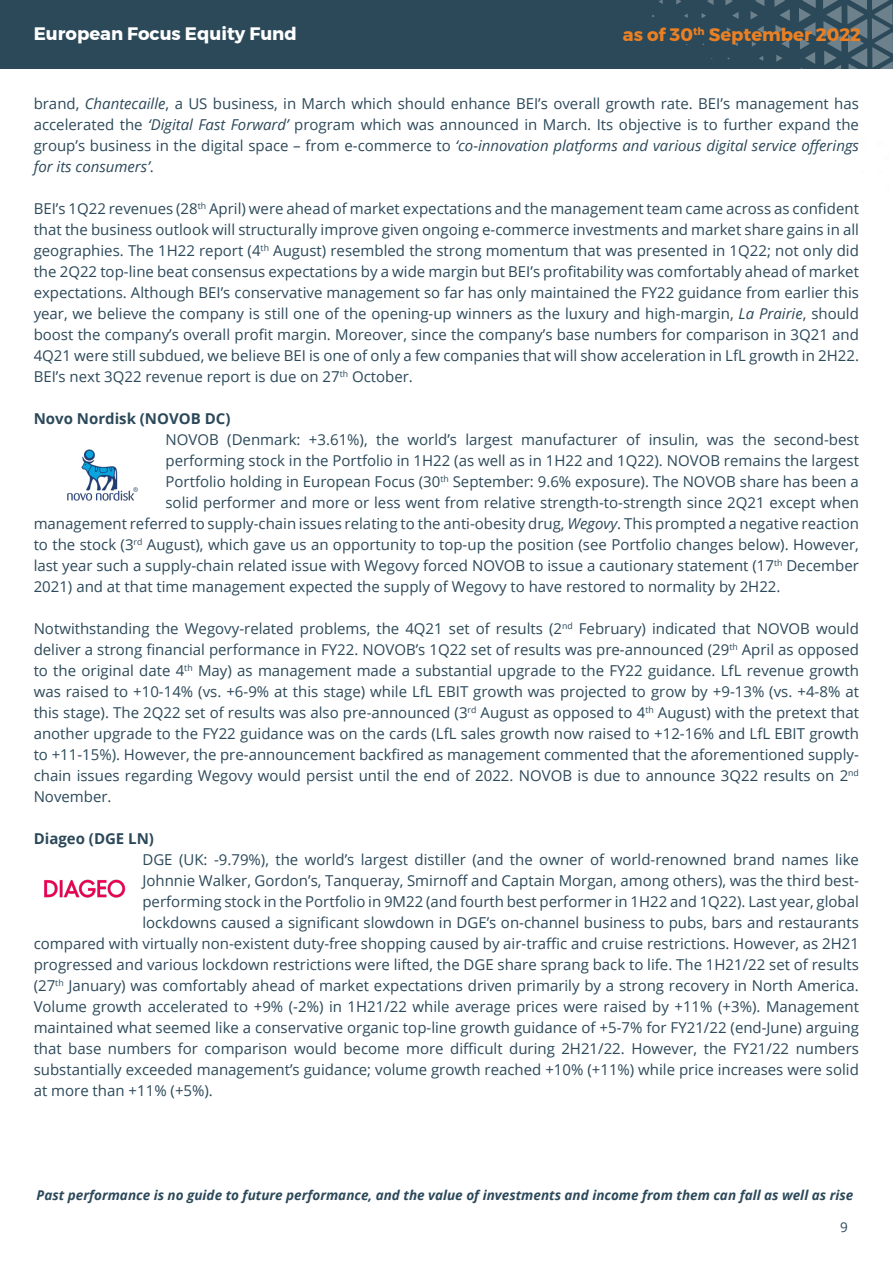
<style>
.page{position:relative;width:893px;height:1263px;background:#fff}
.page>*{position:absolute;margin:0;border:0;box-sizing:border-box;transform-origin:0 0}
.t1{font:700 18px "Montserrat";color:#fff}
.t2{font:700 18px "Montserrat";color:#eb8023}
.t3{font:15px/21px "Open Sans";color:#2c495a;text-align:justify}
.t4{font:700 15px "Open Sans";color:#2c495a}
.t5{font:italic 700 13.5px "Open Sans";color:#2c495a}
.t6{font:13.5px "Open Sans";color:#2c495a}
.s1{font-style:italic}
</style>
<div class="page">
<div style="left:0;top:0;width:893px;height:69px;background:#2c4959"></div>
<svg style="left:684px;top:14px;width:4px;height:4px"></svg>
<svg style="left:701px;top:13px;width:5px;height:5px"></svg>
<svg style="left:659px;top:0;width:4px;height:4px"></svg>
<svg style="left:676px;top:0;width:5px;height:5px"></svg>
<svg style="left:707px;top:0;width:7px;height:5px"></svg>
<svg style="left:727px;top:27px;width:4px;height:5px"></svg>
<svg style="left:725px;top:0;width:8px;height:5px"></svg>
<svg style="left:732px;top:12px;width:7px;height:7px"></svg>
<svg style="left:752px;top:41px;width:4px;height:6px"></svg>
<svg style="left:759px;top:56px;width:4px;height:5px"></svg>
<svg style="left:757px;top:26px;width:7px;height:7px"></svg>
<svg style="left:776px;top:55px;width:6px;height:7px"></svg>
<svg style="left:750px;top:0;width:14px;height:19px"></svg>
<svg style="left:774px;top:0;width:16px;height:48px"></svg>
<svg style="left:799px;top:0;width:17px;height:69px"></svg>
<svg style="left:823px;top:0;width:70px;height:69px"></svg>
<img style="left:67px;top:449px;width:71px;height:51px">
<img style="left:44px;top:879px;width:82px;height:19px">
<p class="t1" style="left:34px;top:20px;width:265px">European Focus Equity Fund</p>
<p class="t2" style="left:623px;top:20px;width:240px">as of 30<sup>th</sup> September 2022</p>
<p class="t3" style="left:34px;top:93px;width:827px">brand, <span class="s1">Chantecaille</span>, a US business, in March which should enhance BEI’s overall growth rate. BEI’s management has accelerated the <span class="s1">‘Digital Fast Forward’</span> program which was announced in March. Its objective is to further expand the group’s business in the digital space – from e-commerce to <span class="s1">‘co-innovation platforms and various digital service offerings for its consumers’</span>.</p>
<p class="t3" style="left:34px;top:198px;width:827px">BEI’s 1Q22 revenues (28<sup>th</sup> April) were ahead of market expectations and the management team came across as confident that the business outlook will structurally improve given ongoing e-commerce investments and market share gains in all geographies. The 1H22 report (4<sup>th</sup> August) resembled the strong momentum that was presented in 1Q22; not only did the 2Q22 top-line beat consensus expectations by a wide margin but BEI’s profitability was comfortably ahead of market expectations. Although BEI’s conservative management so far has only maintained the FY22 guidance from earlier this year, we believe the company is still one of the opening-up winners as the luxury and high-margin, <span class="s1">La Prairie</span>, should boost the company’s overall profit margin. Moreover, since the company’s base numbers for comparison in 3Q21 and 4Q21 were still subdued, we believe BEI is one of only a few companies that will show acceleration in LfL growth in 2H22.<br>BEI’s next 3Q22 revenue report is due on 27<sup>th</sup> October.</p>
<p class="t4" style="left:34px;top:408px;width:198px">Novo Nordisk (NOVOB DC)</p>
<p class="t3" style="left:165px;top:429px;width:695px">NOVOB (Denmark: +3.61%), the world’s largest manufacturer of insulin, was the second-best</p>
<p class="t3" style="left:165px;top:450px;width:695px">performing stock in the Portfolio in 1H22 (as well as in 1H22 and 1Q22). NOVOB remains the largest</p>
<p class="t3" style="left:165px;top:471px;width:695px">Portfolio holding in European Focus (30<sup>th</sup> September: 9.6% exposure). The NOVOB share has been a</p>
<p class="t3" style="left:165px;top:492px;width:695px">solid performer and more or less went from relative strength-to-strength since 2Q21 except when</p>
<p class="t3" style="left:34px;top:513px;width:827px">management referred to supply-chain issues relating to the anti-obesity drug, <span class="s1">Wegovy</span>. This prompted a negative reaction</p>
<p class="t3" style="left:34px;top:534px;width:827px">to the stock (3<sup>rd</sup> August), which gave us an opportunity to top-up the position (see Portfolio changes below). However,</p>
<p class="t3" style="left:34px;top:555px;width:827px">last year such a supply-chain related issue with Wegovy forced NOVOB to issue a cautionary statement (17<sup>th</sup> December</p>
<p class="t3" style="left:34px;top:576px;width:748px">2021) and at that time management expected the supply of Wegovy to have restored to normality by 2H22.</p>
<p class="t3" style="left:34px;top:618px;width:827px">Notwithstanding the Wegovy-related problems, the 4Q21 set of results (2<sup>nd</sup> February) indicated that NOVOB would deliver a strong financial performance in FY22. NOVOB’s 1Q22 set of results was pre-announced (29<sup>th</sup> April as opposed to the original date 4<sup>th</sup> May) as management made a substantial upgrade to the FY22 guidance. LfL revenue growth was raised to +10-14% (vs. +6-9% at this stage) while LfL EBIT growth was projected to grow by +9-13% (vs. +4-8% at this stage). The 2Q22 set of results was also pre-announced (3<sup>rd</sup> August as opposed to 4<sup>th</sup> August) with the pretext that another upgrade to the FY22 guidance was on the cards (LfL sales growth now raised to +12-16% and LfL EBIT growth to +11-15%). However, the pre-announcement backfired as management commented that the aforementioned supply&shy;chain issues regarding Wegovy would persist until the end of 2022. NOVOB is due to announce 3Q22 results on 2<sup>nd </sup>November.</p>
<p class="t4" style="left:34px;top:828px;width:122px">Diageo (DGE LN)</p>
<p class="t3" style="left:142px;top:849px;width:718px">DGE (UK: -9.79%), the world’s largest distiller (and the owner of world-renowned brand names like</p>
<p class="t3" style="left:142px;top:870px;width:718px">Johnnie Walker, Gordon’s, Tanqueray, Smirnoff and Captain Morgan, among others), was the third best-</p>
<p class="t3" style="left:142px;top:891px;width:718px">performing stock in the Portfolio in 9M22 (and fourth best performer in 1H22 and 1Q22). Last year, global</p>
<p class="t3" style="left:142px;top:912px;width:718px">lockdowns caused a significant slowdown in DGE’s on-channel business to pubs, bars and restaurants</p>
<p class="t3" style="left:34px;top:933px;width:827px">compared with virtually non-existent duty-free shopping caused by air-traffic and cruise restrictions. However, as 2H21</p>
<p class="t3" style="left:34px;top:954px;width:827px">progressed and various lockdown restrictions were lifted, the DGE share sprang back to life. The 1H21/22 set of results</p>
<p class="t3" style="left:34px;top:975px;width:827px">(27<sup>th</sup> January) was comfortably ahead of market expectations driven primarily by a strong recovery in North America.</p>
<p class="t3" style="left:34px;top:996px;width:827px">Volume growth accelerated to +9% (-2%) in 1H21/22 while average prices were raised by +11% (+3%). Management</p>
<p class="t3" style="left:34px;top:1017px;width:827px">maintained what seemed like a conservative organic top-line growth guidance of +5-7% for FY21/22 (end-June) arguing</p>
<p class="t3" style="left:34px;top:1038px;width:827px">that base numbers for comparison would become more difficult during 2H21/22. However, the FY21/22 numbers</p>
<p class="t3" style="left:34px;top:1059px;width:827px">substantially exceeded management’s guidance; volume growth reached +10% (+11%) while price increases were solid</p>
<p class="t3" style="left:34px;top:1080px;width:181px">at more than +11% (+5%).</p>
<p class="t5" style="left:37px;top:1186px;width:818px">Past performance is no guide to future performance, and the value of investments and income from them can fall as well as rise</p>
<p class="t6" style="left:840px;top:1217px;width:9px">9</p>
</div>
